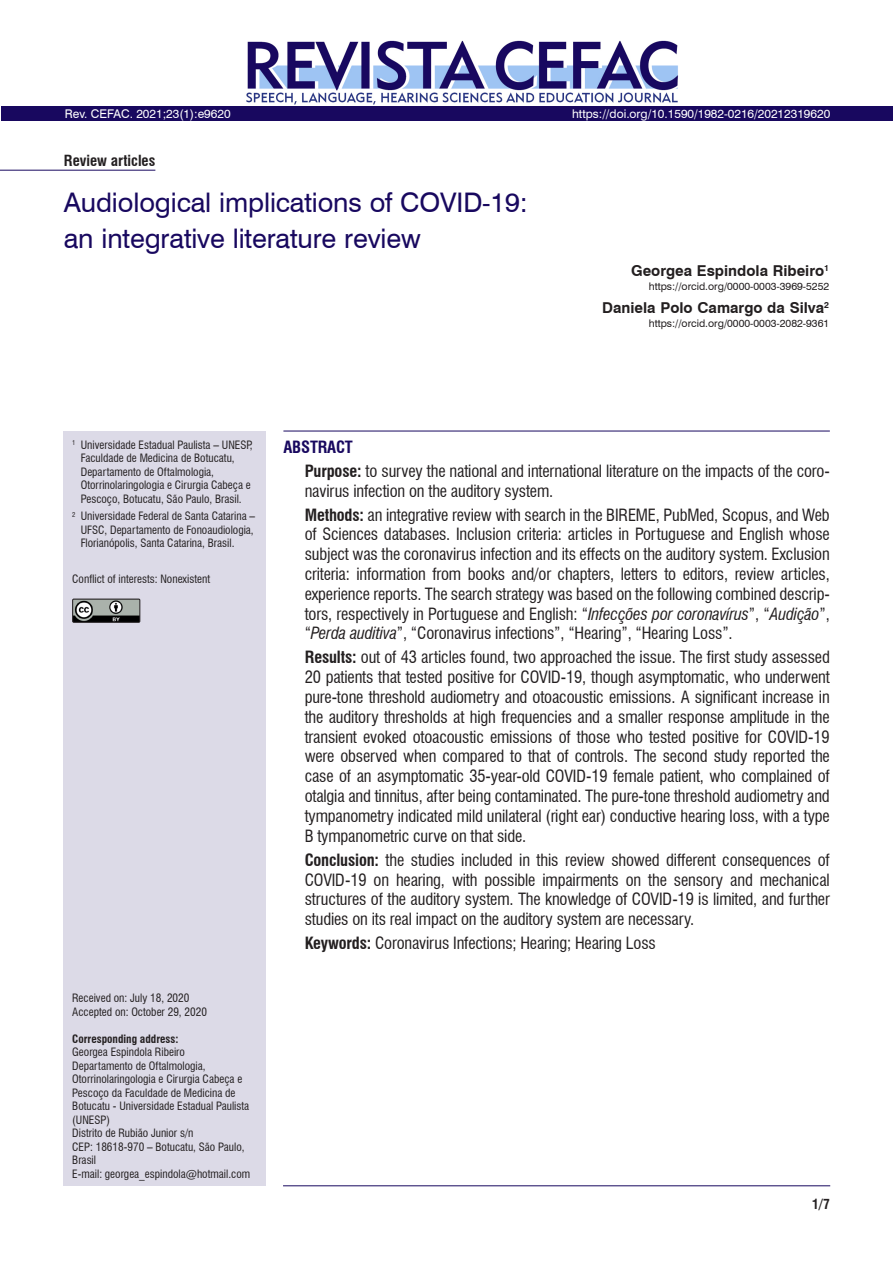
<style>
.page{position:relative;width:893px;height:1263px;background:#fff}
.page>*{position:absolute;margin:0;border:0;box-sizing:border-box;transform-origin:0 0}
.Titulo{font:27px/36px "Swiss 721 BT";letter-spacing:-.005em;color:#18085f}
.Resumo_só_ingles{font:condensed 16.5px/19.8px "Swiss 721 BT";letter-spacing:-.01em;color:#231f20;text-align:justify}
.Resumo_título_-_só{font:700 condensed 16.5px "Swiss 721 BT";letter-spacing:-.01em;color:#18085f}
.Autor{font:700 15px "Swiss 721 BT";color:#231f20}
.Tipo_de_artigo{font:700 condensed 15px "Swiss 721 BT";color:#231f20}
.Cabeço_autor_esquer{font:700 condensed 13.5px "Swiss 721 BT";color:#231f20}
.DOI_-_variável_1{font:12px "Swiss 721 BT";color:#fff}
.Legenda_bibliográfi{font:12px "Swiss 721 BT";color:#fff}
.Endereço_correspond{font:condensed 11.25px/13.5px "Swiss 721 BT";color:#231f20}
.Notas{font:condensed 11.25px/13.5px "Swiss 721 BT";color:#231f20}
.Endereço_correspond-2{font:700 condensed 11.25px "Swiss 721 BT";color:#231f20}
.ORCID{font:10.5px "Swiss 721 BT";color:#231f20}
.s1{font-weight:700}
.s2{font-style:italic}
</style>
<div class="page">
<div style="left:64px;top:432px;width:202px;height:754px;background:#dcdae7"></div>
<img style="left:74px;top:601px;width:64px;height:20px">
<div style="left:72px;top:599px;width:68px;height:24px;border:1px solid #231f20"></div>
<hr style="left:283px;top:431px;width:547px;height:1px;background:#18085f">
<hr style="left:283px;top:1185px;width:547px;height:1px;background:#18085f">
<hr style="left:0;top:170px;width:155px;height:1px;background:#18085f">
<img style="left:246px;top:40px;width:432px;height:65px">
<div style="left:1px;top:106px;width:892px;height:15px;background:#18085f"></div>
<p class="Legenda_bibliográfi" style="left:65px;top:107px;width:167px">Rev. CEFAC. 2021;23(1):e9620</p>
<p class="DOI_-_variável_1" style="left:572px;top:107px;width:260px">https://doi.org/10.1590/1982-0216/20212319620</p>
<p class="Tipo_de_artigo" style="left:64px;top:152px;width:93px">Review articles</p>
<p class="Titulo" style="left:64px;top:185px;width:466px">Audiological implications of COVID-19: an integrative literature review</p>
<p class="Autor" style="left:631px;top:262px;width:200px">Georgea Espindola Ribeiro<sup>1</sup></p>
<p class="ORCID" style="left:649px;top:280px;width:182px">https://orcid.org/0000-0003-3969-5252</p>
<p class="Autor" style="left:602px;top:299px;width:228px">Daniela Polo Camargo da Silva<sup>2</sup></p>
<p class="ORCID" style="left:649px;top:317px;width:182px">https://orcid.org/0000-0003-2082-9361</p>
<p class="Notas" style="left:81px;top:438px;width:173px;text-indent:-9px"><sup>1</sup> Universidade Estadual Paulista – UNESP, Faculdade de Medicina de Botucatu, Departamento de Oftalmologia, Otorrinolaringologia e Cirurgia Cabeça e Pescoço, Botucatu, São Paulo, Brasil.</p>
<p class="Notas" style="left:81px;top:510px;width:176px;text-align:justify;text-indent:-9px"><sup>2</sup> Universidade Federal de Santa Catarina – UFSC, Departamento de Fonoaudiologia, Florianópolis, Santa Catarina, Brasil.</p>
<p class="Notas" style="left:72px;top:572px;width:139px">Conflict of interests: Nonexistent</p>
<p class="Endereço_correspond" style="left:72px;top:991px;width:119px">Received on: July 18, 2020</p>
<p class="Endereço_correspond" style="left:72px;top:1005px;width:136px">Accepted on: October 29, 2020</p>
<p class="Endereço_correspond-2" style="left:72px;top:1032px;width:108px">Corresponding address:</p>
<p class="Endereço_correspond" style="left:72px;top:1045px;width:114px">Georgea Espindola Ribeiro</p>
<p class="Endereço_correspond" style="left:72px;top:1059px;width:178px">Departamento de Oftalmologia,<br>Otorrinolaringologia e Cirurgia Cabeça e<br>Pescoço da Faculdade de Medicina de<br>Botucatu - Universidade Estadual Paulista (UNESP)</p>
<p class="Endereço_correspond" style="left:72px;top:1126px;width:123px">Distrito de Rubião Junior s/n</p>
<p class="Endereço_correspond" style="left:72px;top:1140px;width:174px">CEP: 18618-970 – Botucatu, São Paulo,<br>Brasil</p>
<p class="Endereço_correspond" style="left:72px;top:1167px;width:179px">E-mail: georgea_espindola@hotmail.com</p>
<p class="Resumo_título_-_só" style="left:283px;top:437px;width:71px">ABSTRACT</p>
<p class="Resumo_só_ingles" style="left:305px;top:461px;width:527px"><span class="s1">Purpose:</span> to survey the national and international literature on the impacts of the coro&shy;navirus infection on the auditory system.</p>
<p class="Resumo_só_ingles" style="left:305px;top:505px;width:527px"><span class="s1">Methods:</span> an integrative review with search in the BIREME, PubMed, Scopus, and Web of Sciences databases. Inclusion criteria: articles in Portuguese and English whose subject was the coronavirus infection and its effects on the auditory system. Exclusion criteria: information from books and/or chapters, letters to editors, review articles, experience reports. The search strategy was based on the following combined descrip&shy;tors, respectively in Portuguese and English: “<span class="s2">Infecções por coronavírus</span>”, “<span class="s2">Audição</span>”, “<span class="s2">Perda auditiva</span>”, “Coronavirus infections”, “Hearing”, “Hearing Loss”.</p>
<p class="Resumo_só_ingles" style="left:305px;top:647px;width:527px"><span class="s1">Results:</span> out of 43 articles found, two approached the issue. The first study assessed 20 patients that tested positive for COVID-19, though asymptomatic, who underwent pure-tone threshold audiometry and otoacoustic emissions. A significant increase in the auditory thresholds at high frequencies and a smaller response amplitude in the transient evoked otoacoustic emissions of those who tested positive for COVID-19 were observed when compared to that of controls. The second study reported the case of an asymptomatic 35-year-old COVID-19 female patient, who complained of otalgia and tinnitus, after being contaminated. The pure-tone threshold audiometry and tympanometry indicated mild unilateral (right ear) conductive hearing loss, with a type B tympanometric curve on that side.</p>
<p class="Resumo_só_ingles" style="left:305px;top:850px;width:527px"><span class="s1">Conclusion:</span> the studies included in this review showed different consequences of COVID-19 on hearing, with possible impairments on the sensory and mechanical structures of the auditory system. The knowledge of COVID-19 is limited, and further studies on its real impact on the auditory system are necessary.</p>
<p class="Resumo_só_ingles" style="left:305px;top:933px;width:353px"><span class="s1">Keywords:</span> Coronavirus Infections; Hearing; Hearing Loss</p>
<p class="Cabeço_autor_esquer" style="left:812px;top:1195px;width:19px">1/7</p>
</div>
